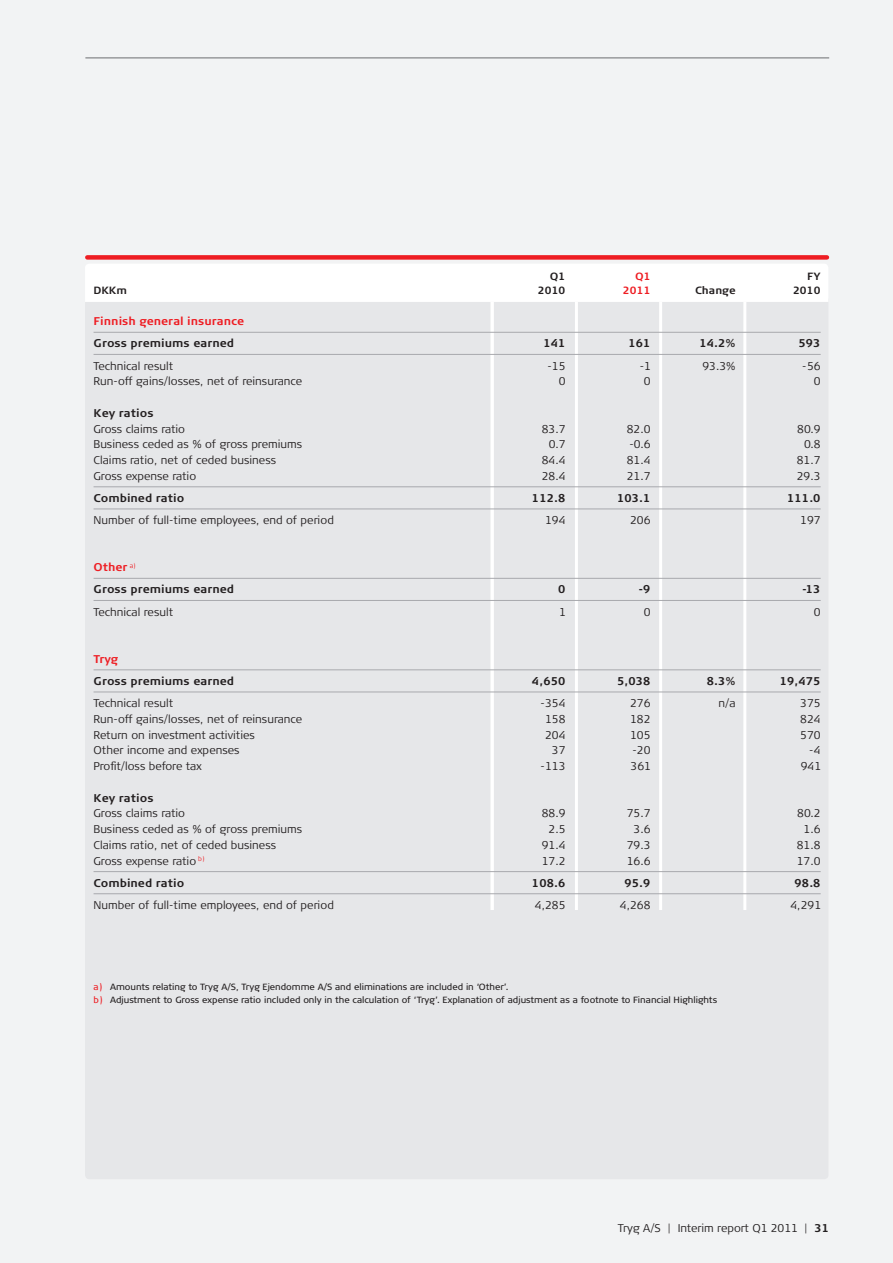
<style>
.page{position:relative;width:893px;height:1263px;background:#f2f3f4}
.page>*{position:absolute;margin:0;border:0;box-sizing:border-box;transform-origin:0 0}
.R_6sp_brød{font:11.25px "TRYG Light TF";color:#231f20}
.R_6sp_brød_fed_str{font:11.25px "TRYG Bold TF";color:#231f20}
.R_6sp_brød_strg_u{font:11.25px "TRYG Light TF";color:#231f20}
.R_6sp_brød_fed_str-2{font:11.25px "TRYG Bold TF";color:#ee1d23}
.R_6sp_fed{font:11.25px "TRYG Bold TF";color:#231f20}
.R_6sp_fed_top{font:10.5px "TRYG Bold TF";color:#231f20}
.R_6sp_fed_top-2{font:10.5px "TRYG Bold TF";color:#ee1d23}
.notetekst{font:9px "TRYG Book TF";color:#231f20}
.s1{color:#ee1d23}
.s2{font-family:"TRYG Bold TF"}
</style>
<div class="page">
<div style="left:85px;top:302px;width:743px;height:877px;background:#e6e7e9"></div>
<div style="left:85px;top:264px;width:743px;height:38px;background:#fff"></div>
<div style="left:87px;top:255px;width:740px;height:5px;background:#ee1d23"></div>
<hr style="left:659px;top:302px;width:3px;height:608px;background:#fff">
<hr style="left:743px;top:302px;width:3px;height:608px;background:#fff">
<hr style="left:575px;top:302px;width:3px;height:608px;background:#fff">
<hr style="left:491px;top:302px;width:3px;height:608px;background:#fff">
<hr style="left:85px;top:58px;width:744px;height:1px;background:#6c6d70">
<hr style="left:94px;top:332px;width:727px;height:1px;background:#a8a9ad">
<hr style="left:94px;top:354px;width:727px;height:1px;background:#a8a9ad">
<hr style="left:94px;top:486px;width:727px;height:1px;background:#a8a9ad">
<hr style="left:94px;top:509px;width:727px;height:1px;background:#a8a9ad">
<hr style="left:94px;top:578px;width:727px;height:1px;background:#a8a9ad">
<hr style="left:94px;top:600px;width:727px;height:1px;background:#a8a9ad">
<hr style="left:94px;top:670px;width:727px;height:1px;background:#a8a9ad">
<hr style="left:94px;top:692px;width:727px;height:1px;background:#a8a9ad">
<hr style="left:94px;top:871px;width:727px;height:1px;background:#a8a9ad">
<hr style="left:94px;top:893px;width:727px;height:1px;background:#a8a9ad">
<p class="R_6sp_fed_top" style="left:550px;top:270px;width:17px">Q1</p>
<p class="R_6sp_fed_top-2" style="left:635px;top:270px;width:17px">Q1</p>
<p class="R_6sp_fed_top" style="left:807px;top:270px;width:15px">FY</p>
<p class="R_6sp_fed_top" style="left:94px;top:284px;width:35px">DKKm</p>
<p class="R_6sp_fed_top" style="left:538px;top:284px;width:29px">2010</p>
<p class="R_6sp_fed_top-2" style="left:623px;top:284px;width:29px">2011</p>
<p class="R_6sp_fed_top" style="left:695px;top:284px;width:42px">Change</p>
<p class="R_6sp_fed_top" style="left:793px;top:284px;width:29px">2010</p>
<p class="R_6sp_brød_fed_str-2" style="left:94px;top:315px;width:152px">Finnish general insurance</p>
<p class="R_6sp_brød_fed_str" style="left:94px;top:337px;width:142px">Gross premiums earned</p>
<p class="R_6sp_brød_fed_str" style="left:543px;top:337px;width:24px">141</p>
<p class="R_6sp_brød_fed_str" style="left:628px;top:337px;width:24px">161</p>
<p class="R_6sp_brød_fed_str" style="left:699px;top:337px;width:38px">14.2%</p>
<p class="R_6sp_brød_fed_str" style="left:798px;top:337px;width:24px">593</p>
<p class="R_6sp_brød" style="left:94px;top:359px;width:81px">Technical result</p>
<p class="R_6sp_brød" style="left:547px;top:359px;width:20px">-15</p>
<p class="R_6sp_brød" style="left:640px;top:359px;width:13px">-1</p>
<p class="R_6sp_brød" style="left:702px;top:359px;width:35px">93.3%</p>
<p class="R_6sp_brød" style="left:802px;top:359px;width:20px">-56</p>
<p class="R_6sp_brød" style="left:94px;top:375px;width:210px">Run-off gains/losses, net of reinsurance</p>
<p class="R_6sp_brød" style="left:559px;top:375px;width:8px">0</p>
<p class="R_6sp_brød" style="left:644px;top:375px;width:8px">0</p>
<p class="R_6sp_brød" style="left:814px;top:375px;width:8px">0</p>
<p class="R_6sp_fed" style="left:94px;top:406px;width:62px">Key ratios</p>
<p class="R_6sp_brød" style="left:94px;top:422px;width:93px">Gross claims ratio</p>
<p class="R_6sp_brød" style="left:542px;top:422px;width:25px">83.7</p>
<p class="R_6sp_brød" style="left:627px;top:422px;width:25px">82.0</p>
<p class="R_6sp_brød" style="left:797px;top:422px;width:25px">80.9</p>
<p class="R_6sp_brød" style="left:94px;top:438px;width:210px">Business ceded as % of gross premiums</p>
<p class="R_6sp_brød" style="left:549px;top:438px;width:18px">0.7</p>
<p class="R_6sp_brød" style="left:629px;top:438px;width:23px">-0.6</p>
<p class="R_6sp_brød" style="left:804px;top:438px;width:18px">0.8</p>
<p class="R_6sp_brød" style="left:94px;top:454px;width:184px">Claims ratio, net of ceded business</p>
<p class="R_6sp_brød" style="left:542px;top:454px;width:25px">84.4</p>
<p class="R_6sp_brød" style="left:627px;top:454px;width:25px">81.4</p>
<p class="R_6sp_brød" style="left:797px;top:454px;width:25px">81.7</p>
<p class="R_6sp_brød_strg_u" style="left:94px;top:469px;width:104px">Gross expense ratio</p>
<p class="R_6sp_brød_strg_u" style="left:542px;top:469px;width:25px">28.4</p>
<p class="R_6sp_brød_strg_u" style="left:627px;top:469px;width:25px">21.7</p>
<p class="R_6sp_brød_strg_u" style="left:797px;top:469px;width:25px">29.3</p>
<p class="R_6sp_brød_fed_str" style="left:94px;top:491px;width:92px">Combined ratio</p>
<p class="R_6sp_brød_fed_str" style="left:532px;top:491px;width:35px">112.8</p>
<p class="R_6sp_brød_fed_str" style="left:617px;top:491px;width:35px">103.1</p>
<p class="R_6sp_brød_fed_str" style="left:787px;top:491px;width:35px">111.0</p>
<p class="R_6sp_brød" style="left:94px;top:514px;width:242px">Number of full-time employees, end of period</p>
<p class="R_6sp_brød" style="left:545px;top:514px;width:22px">194</p>
<p class="R_6sp_brød" style="left:630px;top:514px;width:22px">206</p>
<p class="R_6sp_brød" style="left:800px;top:514px;width:22px">197</p>
<p class="R_6sp_brød_fed_str-2" style="left:94px;top:561px;width:44px">Other <sup>a)</sup></p>
<p class="R_6sp_brød_fed_str" style="left:94px;top:583px;width:142px">Gross premiums earned</p>
<p class="R_6sp_brød_fed_str" style="left:558px;top:583px;width:9px">0</p>
<p class="R_6sp_brød_fed_str" style="left:638px;top:583px;width:14px">-9</p>
<p class="R_6sp_brød_fed_str" style="left:802px;top:583px;width:20px">-13</p>
<p class="R_6sp_brød" style="left:94px;top:605px;width:81px">Technical result</p>
<p class="R_6sp_brød" style="left:559px;top:605px;width:8px">1</p>
<p class="R_6sp_brød" style="left:644px;top:605px;width:8px">0</p>
<p class="R_6sp_brød" style="left:814px;top:605px;width:8px">0</p>
<p class="R_6sp_brød_fed_str-2" style="left:94px;top:652px;width:26px">Tryg</p>
<p class="R_6sp_brød_fed_str" style="left:94px;top:674px;width:142px">Gross premiums earned</p>
<p class="R_6sp_brød_fed_str" style="left:532px;top:674px;width:35px">4,650</p>
<p class="R_6sp_brød_fed_str" style="left:617px;top:674px;width:35px">5,038</p>
<p class="R_6sp_brød_fed_str" style="left:707px;top:674px;width:30px">8.3%</p>
<p class="R_6sp_brød_fed_str" style="left:780px;top:674px;width:42px">19,475</p>
<p class="R_6sp_brød" style="left:94px;top:697px;width:81px">Technical result</p>
<p class="R_6sp_brød" style="left:540px;top:697px;width:27px">-354</p>
<p class="R_6sp_brød" style="left:630px;top:697px;width:22px">276</p>
<p class="R_6sp_brød" style="left:719px;top:697px;width:19px">n/a</p>
<p class="R_6sp_brød" style="left:800px;top:697px;width:22px">375</p>
<p class="R_6sp_brød" style="left:94px;top:712px;width:210px">Run-off gains/losses, net of reinsurance</p>
<p class="R_6sp_brød" style="left:545px;top:712px;width:22px">158</p>
<p class="R_6sp_brød" style="left:630px;top:712px;width:22px">182</p>
<p class="R_6sp_brød" style="left:800px;top:712px;width:22px">824</p>
<p class="R_6sp_brød" style="left:94px;top:728px;width:163px">Return on investment activities</p>
<p class="R_6sp_brød" style="left:545px;top:728px;width:22px">204</p>
<p class="R_6sp_brød" style="left:630px;top:728px;width:22px">105</p>
<p class="R_6sp_brød" style="left:800px;top:728px;width:22px">570</p>
<p class="R_6sp_brød" style="left:94px;top:744px;width:148px">Other income and expenses</p>
<p class="R_6sp_brød" style="left:552px;top:744px;width:15px">37</p>
<p class="R_6sp_brød" style="left:632px;top:744px;width:20px">-20</p>
<p class="R_6sp_brød" style="left:809px;top:744px;width:13px">-4</p>
<p class="R_6sp_brød" style="left:94px;top:760px;width:110px">Profit/loss before tax</p>
<p class="R_6sp_brød" style="left:540px;top:760px;width:27px">-113</p>
<p class="R_6sp_brød" style="left:631px;top:760px;width:22px">361</p>
<p class="R_6sp_brød" style="left:801px;top:760px;width:22px">941</p>
<p class="R_6sp_fed" style="left:94px;top:791px;width:62px">Key ratios</p>
<p class="R_6sp_brød" style="left:94px;top:807px;width:93px">Gross claims ratio</p>
<p class="R_6sp_brød" style="left:542px;top:807px;width:25px">88.9</p>
<p class="R_6sp_brød" style="left:627px;top:807px;width:25px">75.7</p>
<p class="R_6sp_brød" style="left:797px;top:807px;width:25px">80.2</p>
<p class="R_6sp_brød" style="left:94px;top:823px;width:210px">Business ceded as % of gross premiums</p>
<p class="R_6sp_brød" style="left:548px;top:823px;width:19px">2.5</p>
<p class="R_6sp_brød" style="left:634px;top:823px;width:19px">3.6</p>
<p class="R_6sp_brød" style="left:804px;top:823px;width:19px">1.6</p>
<p class="R_6sp_brød" style="left:94px;top:838px;width:184px">Claims ratio, net of ceded business</p>
<p class="R_6sp_brød" style="left:542px;top:838px;width:25px">91.4</p>
<p class="R_6sp_brød" style="left:627px;top:838px;width:25px">79.3</p>
<p class="R_6sp_brød" style="left:797px;top:838px;width:25px">81.8</p>
<p class="R_6sp_brød_strg_u" style="left:94px;top:854px;width:113px">Gross expense ratio <sup>b)</sup></p>
<p class="R_6sp_brød_strg_u" style="left:542px;top:854px;width:25px">17.2</p>
<p class="R_6sp_brød_strg_u" style="left:627px;top:854px;width:25px">16.6</p>
<p class="R_6sp_brød_strg_u" style="left:797px;top:854px;width:25px">17.0</p>
<p class="R_6sp_brød_fed_str" style="left:94px;top:876px;width:92px">Combined ratio</p>
<p class="R_6sp_brød_fed_str" style="left:532px;top:876px;width:35px">108.6</p>
<p class="R_6sp_brød_fed_str" style="left:624px;top:876px;width:28px">95.9</p>
<p class="R_6sp_brød_fed_str" style="left:794px;top:876px;width:28px">98.8</p>
<p class="R_6sp_brød" style="left:94px;top:898px;width:242px">Number of full-time employees, end of period</p>
<p class="R_6sp_brød" style="left:535px;top:898px;width:32px">4,285</p>
<p class="R_6sp_brød" style="left:620px;top:898px;width:32px">4,268</p>
<p class="R_6sp_brød" style="left:790px;top:898px;width:32px">4,291</p>
<p class="notetekst" style="left:94px;top:981px;width:416px"><span class="s1">a)</span> Amounts relating to Tryg A/S, Tryg Ejendomme A/S and eliminations are included in ‘Other’.</p>
<p class="notetekst" style="left:94px;top:995px;width:625px"><span class="s1">b)</span> Adjustment to Gross expense ratio included only in the calculation of ‘Tryg’. Explanation of adjustment as a footnote to Financial Highlights</p>
<p class="R_6sp_brød" style="left:618px;top:1222px;width:213px">Tryg A/S | Interim report Q1 2011 | <span class="s2">31</span></p>
</div>
